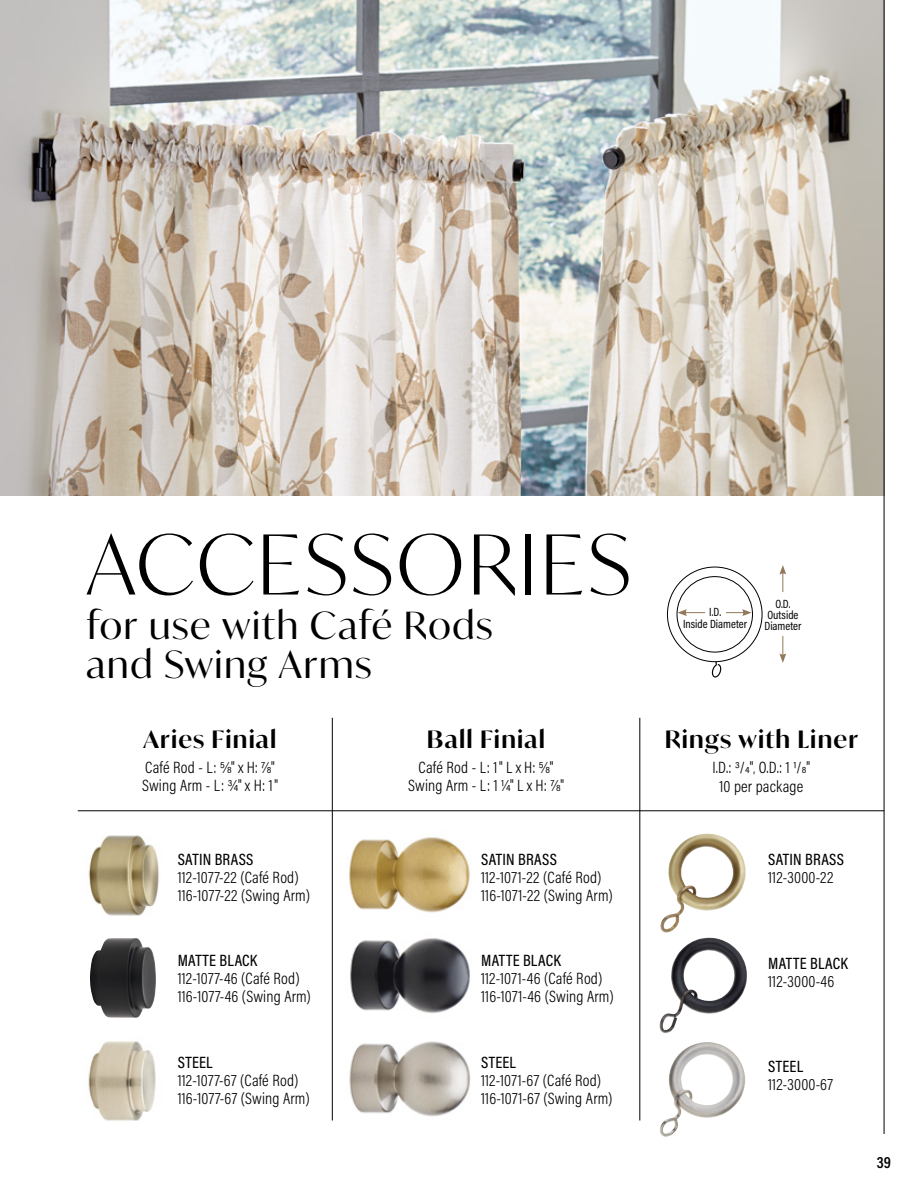
<style>
.page{position:relative;width:918px;height:1188px;background:#fff}
.page>*{position:absolute;margin:0;border:0;box-sizing:border-box;transform-origin:0 0}
.t1{font:300 82.5px "Ivy Mode";letter-spacing:.035em;color:#000}
.t2{font:37.5px/39px "Ivy Mode";letter-spacing:.045em;color:#000}
.t3{font:600 24px "Ivy Mode";letter-spacing:.05em;color:#000}
.t4{font:21px "Acumin Pro Cond";letter-spacing:.015em;color:#000}
.t5{font:300 16.5px/18px "Acumin Pro Cond";letter-spacing:.015em;color:#000}
.t6{font:500 16.5px "Acumin Pro Cond";letter-spacing:.015em;color:#000}
.t7{font:600 16.5px "Acumin Pro Cond";color:#000}
.t8{font:12px/10.5px "Acumin Pro Cond";color:#000}
</style>
<div class="page">
<hr style="left:640px;top:718px;width:1px;height:402px;background:#000">
<hr style="left:332px;top:718px;width:1px;height:402px;background:#000">
<hr style="left:78px;top:811px;width:806px;height:1px;background:#000">
<img style="left:660px;top:834px;width:86px;height:99px">
<img style="left:659px;top:938px;width:88px;height:96px">
<img style="left:659px;top:1042px;width:86px;height:95px">
<img style="left:0;top:0;width:884px;height:496px">
<img style="left:90px;top:938px;width:66px;height:80px">
<img style="left:88px;top:835px;width:71px;height:81px">
<img style="left:88px;top:1041px;width:68px;height:80px">
<img style="left:349px;top:1041px;width:122px;height:76px">
<img style="left:349px;top:837px;width:121px;height:76px">
<img style="left:350px;top:938px;width:120px;height:75px">
<hr style="left:884px;top:0;width:1px;height:1134px;background:#000">
<svg style="left:667px;top:566px;width:96px;height:112px"></svg>
<svg style="left:779px;top:565px;width:7px;height:27px"></svg>
<svg style="left:779px;top:636px;width:7px;height:27px"></svg>
<div style="left:705px;top:602px;width:20px;height:20px;background:#fff"></div>
<h1 class="t1" style="left:86px;top:509px;width:546px">ACCESSORIES</h1>
<h2 class="t2" style="left:86px;top:605px;width:408px">for use with Café Rods and Swing Arms</h2>
<h3 class="t3" style="left:143px;top:723px;width:135px">Aries Finial</h3>
<p class="t5" style="left:142px;top:758px;width:137px">Café Rod - L: 5/8" x H: 7/8"<br>Swing Arm - L: 3/4" x H: 1"</p>
<p class="t6" style="left:178px;top:849px;width:77px">SATIN BRASS</p>
<p class="t5" style="left:178px;top:868px;width:134px">112-1077-22 (Café Rod)<br>116-1077-22 (Swing Arm)</p>
<p class="t6" style="left:178px;top:950px;width:81px">MATTE BLACK</p>
<p class="t5" style="left:178px;top:969px;width:135px">112-1077-46 (Café Rod)<br>116-1077-46 (Swing Arm)</p>
<p class="t6" style="left:178px;top:1051px;width:36px">STEEL</p>
<p class="t5" style="left:178px;top:1071px;width:133px">112-1077-67 (Café Rod)<br>116-1077-67 (Swing Arm)</p>
<h3 class="t3" style="left:427px;top:723px;width:120px">Ball Finial</h3>
<p class="t5" style="left:408px;top:758px;width:157px;text-align:center">Café Rod - L: 1" L x H: 5/8"<br>Swing Arm - L: 1 1/4" L x H: 7/8"</p>
<p class="t6" style="left:481px;top:849px;width:77px">SATIN BRASS</p>
<p class="t5" style="left:481px;top:868px;width:133px">112-1071-22 (Café Rod)<br>116-1071-22 (Swing Arm)</p>
<p class="t6" style="left:481px;top:950px;width:81px">MATTE BLACK</p>
<p class="t5" style="left:481px;top:969px;width:134px">112-1071-46 (Café Rod)<br>116-1071-46 (Swing Arm)</p>
<p class="t6" style="left:481px;top:1051px;width:36px">STEEL</p>
<p class="t5" style="left:481px;top:1071px;width:133px">112-1071-67 (Café Rod)<br>116-1071-67 (Swing Arm)</p>
<p class="t8" style="left:683px;top:606px;width:65px;line-height:12px;text-align:center">I.D.<br>Inside Diameter</p>
<p class="t8" style="left:775px;top:598px;width:17px">O.D.</p>
<p class="t8" style="left:765px;top:610px;width:38px">Outside<br>Diameter</p>
<h3 class="t3" style="left:665px;top:723px;width:195px">Rings with Liner</h3>
<p class="t5" style="left:713px;top:757px;width:99px;line-height:19.5px;text-align:center">I.D.: 3/4", O.D.: 1 1/8"<br>10 per package</p>
<p class="t4" style="left:830px;top:724px;width:49px">BRASS</p>
<p class="t6" style="left:768px;top:849px;width:77px">SATIN BRASS</p>
<p class="t5" style="left:768px;top:868px;width:67px">112-3000-22</p>
<p class="t6" style="left:768px;top:952px;width:81px">MATTE BLACK</p>
<p class="t5" style="left:768px;top:972px;width:67px">112-3000-46</p>
<p class="t6" style="left:768px;top:1056px;width:36px">STEEL</p>
<p class="t5" style="left:768px;top:1075px;width:65px">112-3000-67</p>
<p class="t7" style="left:877px;top:1151px;width:16px">39</p>
</div>
